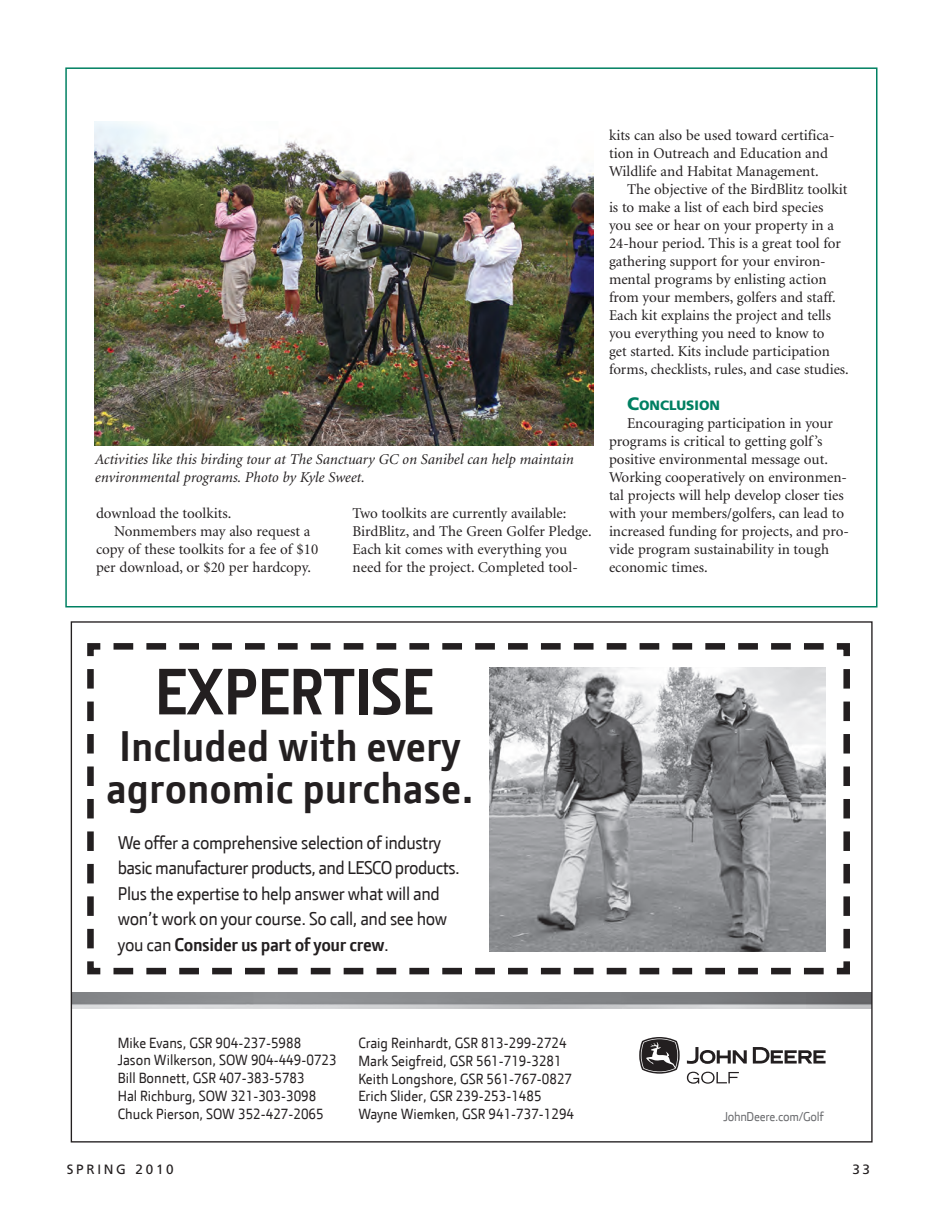
<style>
.page{position:relative;width:945px;height:1215px;background:#fff}
.page>*{position:absolute;margin:0;border:0;box-sizing:border-box;transform-origin:0 0}
.t1{font:700 66.15px "JD Sans";letter-spacing:-.01em;color:#231f20}
.t2{font:700 43.35px/42px "JD Sans";color:#231f20;text-align:center}
.t3{font:18.6px/25.5px "JD Sans";letter-spacing:-.02em;color:#231f20}
.t4{font:15px/18px "Minion";color:#231f20}
.t5{font:italic 15px/18px "Minion";color:#231f20}
.t6{font:14.85px/17.9px "JD Sans";color:#231f20}
.t7{font:13.5px "Frutiger";letter-spacing:.2em;color:#231f20}
.t8{font:900 13.5px "Frutiger";color:#008062}
.t9{font:12.9px "JD Sans";letter-spacing:-.02em;color:#6c6d70}
.s1{font-size:18px}
.s2{font-weight:700}
</style>
<div class="page">
<div style="left:65px;top:67px;width:813px;height:541px;background:#fff;border:2px solid #008062"></div>
<img style="left:73px;top:993px;width:798px;height:16px">
<svg style="left:753px;top:1047px;width:73px;height:17px"></svg>
<svg style="left:687px;top:1047px;width:60px;height:17px"></svg>
<svg style="left:687px;top:1072px;width:52px;height:12px"></svg>
<svg style="left:639px;top:1037px;width:41px;height:37px"></svg>
<svg style="left:87px;top:669px;width:14px;height:306px"></svg>
<svg style="left:114px;top:961px;width:736px;height:14px"></svg>
<svg style="left:836px;top:643px;width:14px;height:305px"></svg>
<svg style="left:87px;top:643px;width:737px;height:14px"></svg>
<img style="left:489px;top:667px;width:337px;height:285px">
<img style="left:94px;top:122px;width:500px;height:324px">
<p class="t5" style="left:94px;top:450px;width:480px">Activities like this birding tour at The Sanctuary GC on Sanibel can help maintain environmental programs. Photo by Kyle Sweet.</p>
<p class="t4" style="left:96px;top:504px;width:137px">download the toolkits.</p>
<p class="t4" style="left:114px;top:522px;width:198px">Nonmembers may also request a</p>
<p class="t4" style="left:96px;top:540px;width:224px">copy of these toolkits for a fee of $10</p>
<p class="t4" style="left:96px;top:558px;width:217px">per download, or $20 per hardcopy.</p>
<p class="t4" style="left:352px;top:504px;width:241px">Two toolkits are currently available:<br>BirdBlitz, and The Green Golfer Pledge.<br>Each kit comes with everything you need for the project. Completed tool-</p>
<p class="t4" style="left:609px;top:126px;width:227px">kits can also be used toward certifica&shy;tion in Outreach and Education and<br>Wildlife and Habitat Management.</p>
<p class="t4" style="left:609px;top:180px;width:241px;text-indent:18px">The objective of the BirdBlitz toolkit is to make a list of each bird species you see or hear on your property in a 24-hour period. This is a great tool for gathering support for your environ&shy;mental programs by enlisting action from your members, golfers and staff.<br>Each kit explains the project and tells you everything you need to know to<br>get started. Kits include participation forms, checklists, rules, and case studies.</p>
<p class="t8" style="left:627px;top:397px;width:95px"><span class="s1">C</span>ONCLUSION</p>
<p class="t4" style="left:609px;top:414px;width:241px;text-indent:18px">Encouraging participation in your programs is critical to getting golf’s positive environmental message out.<br>Working cooperatively on environmen&shy;tal projects will help develop closer ties with your members/golfers, can lead to increased funding for projects, and pro&shy;vide program sustainability in tough economic times.</p>
<h1 class="t1" style="left:155px;top:648px;width:280px">EXPERTISE</h1>
<h2 class="t2" style="left:106px;top:723px;width:369px">Included with every agronomic purchase.</h2>
<p class="t3" style="left:118px;top:829px;width:344px">We offer a comprehensive selection of industry basic manufacturer products, and LESCO products.<br>Plus the expertise to help answer what will and won’t work on your course. So call, and see how you can <span class="s2">Consider us part of your crew</span>.</p>
<p class="t6" style="left:118px;top:1033px;width:220px">Mike Evans, GSR 904-237-5988<br>Jason Wilkerson, SOW 904-449-0723<br>Bill Bonnett, GSR 407-383-5783<br>Hal Richburg, SOW 321-303-3098<br>Chuck Pierson, SOW 352-427-2065</p>
<p class="t6" style="left:358px;top:1033px;width:217px">Craig Reinhardt, GSR 813-299-2724<br>Mark Seigfreid, GSR 561-719-3281<br>Keith Longshore, GSR 561-767-0827<br>Erich Slider, GSR 239-253-1485<br>Wayne Wiemken, GSR 941-737-1294</p>
<p class="t9" style="left:723px;top:1108px;width:102px">JohnDeere.com/Golf</p>
<p class="t7" style="left:67px;top:1161px;width:108px">SPRING 2010</p>
<p class="t7" style="left:852px;top:1161px;width:19px">33</p>
</div>
